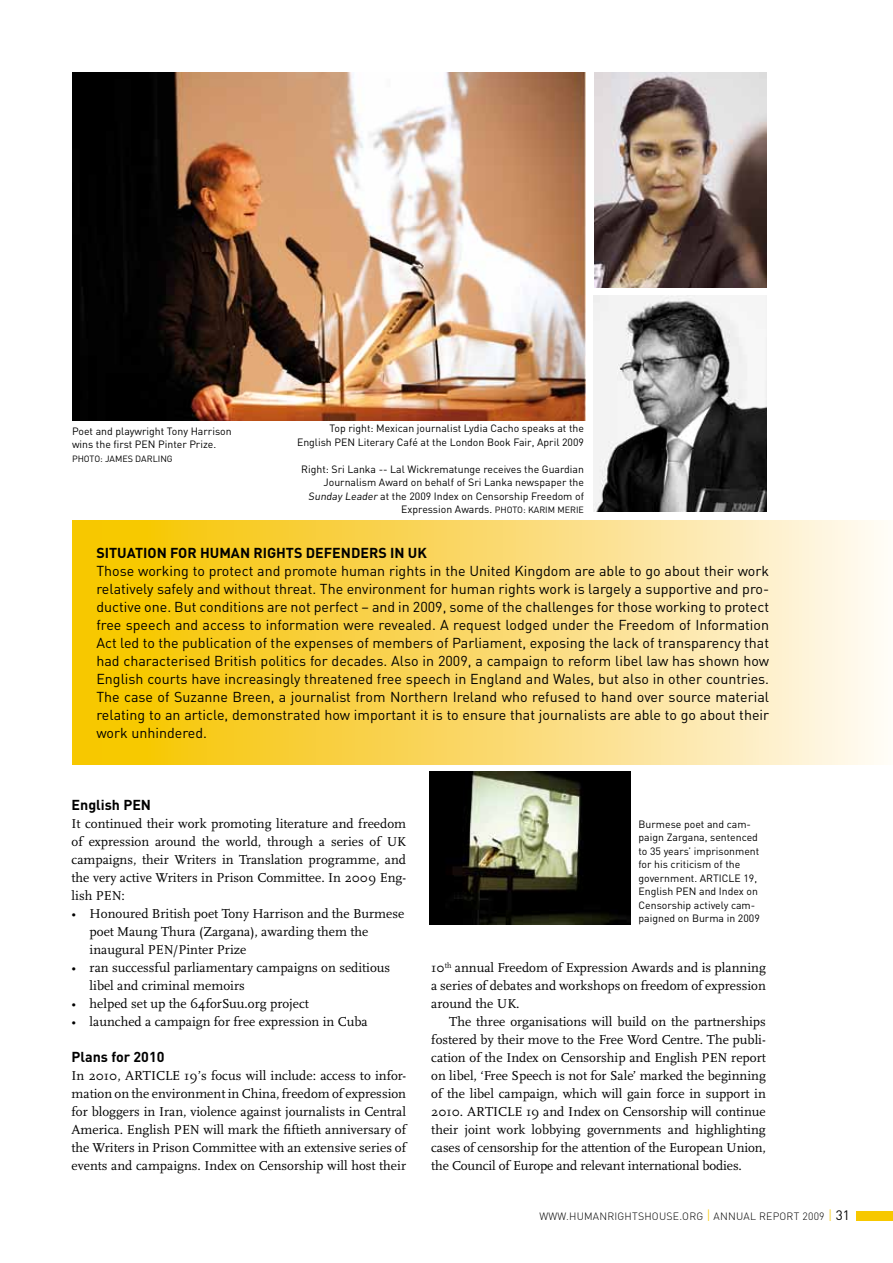
<style>
.page{position:relative;width:893px;height:1263px;background:#fff}
.page>*{position:absolute;margin:0;border:0;box-sizing:border-box;transform-origin:0 0}
.t1{font:14.25px/18px "DIN";color:#000;text-align:justify}
.t2{font:700 14.25px "DIN";letter-spacing:.02em;color:#000}
.t3{font:700 14.25px "DIN";color:#000}
.t4{font:13.5px/18px "Scala";color:#000;text-align:justify}
.t5{font:10.5px/13.5px "DIN";color:#000}
.t6{font:300 10.5px "DIN";letter-spacing:.02em;color:#000}
.t7{font:9px "DIN";letter-spacing:-.005em;color:#000}
.s1{font-size:9px}
.s2{font-size:13.5px;color:#f7c800}
.s3{font-weight:400;font-size:13.5px}
</style>
<div class="page">
<div style="left:857px;top:1210px;width:36px;height:10px;background:#f7c800"></div>
<div style="left:72px;top:520px;width:821px;height:244px;background:linear-gradient(to right,#f6c000,#fff7f1)"></div>
<img style="left:72px;top:72px;width:513px;height:349px">
<img style="left:430px;top:772px;width:200px;height:152px">
<img style="left:594px;top:72px;width:173px;height:216px">
<img style="left:593px;top:296px;width:174px;height:215px">
<p class="t5" style="left:72px;top:424px;width:161px">Poet and playwright Tony Harrison wins the first PEN Pinter Prize.</p>
<p class="t7" style="left:72px;top:453px;width:7px">photo</p>
<p class="t7" style="left:100px;top:453px;width:17px">: James</p>
<p class="t7" style="left:135px;top:453px;width:13px">Darling</p>
<p class="t5" style="left:297px;top:422px;width:288px;text-align:right">Top right: Mexican journalist Lydia Cacho speaks at the<br>English PEN Literary Café at the London Book Fair, April 2009</p>
<p class="t5" style="left:301px;top:462px;width:284px">Right: Sri Lanka -- Lal Wickrematunge receives the Guardian</p>
<p class="t5" style="left:323px;top:476px;width:262px">Journalism Award on behalf of Sri Lanka newspaper the</p>
<p class="t5" style="left:308px;top:489px;width:277px">Sunday Leader at the 2009 Index on Censorship Freedom of</p>
<p class="t5" style="left:401px;top:503px;width:100px">Expression Awards. <span class="s1">photo</span></p>
<p class="t7" style="left:523px;top:504px;width:17px">: Karim</p>
<p class="t7" style="left:557px;top:504px;width:13px">Merie</p>
<p class="t2" style="left:96px;top:544px;width:281px">SITUATIONFOR HUMAN RIGHTSDEFEN DERSINUK</p>
<p class="t1" style="left:96px;top:562px;width:674px">Those working to protect and promote human rights in the United Kingdom are able to go about their work relatively safely and without threat. The environment for human rights work is largely a supportive and pro&shy;ductive one. But conditions are not perfect – and in 2009, some of the challenges for those working to protect free speech and access to information were revealed. A request lodged under the Freedom of Information Act led to the publication of the expenses of members of Parliament, exposing the lack of transparency that had characterised British politics for decades. Also in 2009, a campaign to reform libel law has shown how English courts have increasingly threatened free speech in England and Wales, but also in other countries.<br>The case of Suzanne Breen, a journalist from Northern Ireland who refused to hand over source material relating to an article, demonstrated how important it is to ensure that journalists are able to go about their work unhindered.</p>
<p class="t3" style="left:72px;top:796px;width:81px">ENGLISH PEN</p>
<p class="t4" style="left:72px;top:815px;width:336px">It continued their work promoting literature and freedom of expression around the world, through a series of UK campaigns, their Writers in Translation programme, and the very active Writers in Prison Committee. In 2009 Eng&shy;lish PEN:</p>
<p class="t4" style="left:90px;top:905px;width:316px;text-align:left;text-indent:-18px">• Honoured British poet Tony Harrison and the Burmese poet Maung Thura (Zargana), awarding them the inaugural PEN/Pinter Prize</p>
<p class="t4" style="left:90px;top:959px;width:302px;text-indent:-18px">• ran successful parliamentary campaigns on seditious libel and criminal memoirs</p>
<p class="t4" style="left:72px;top:995px;width:239px">• helped set up the 64forSuu.org project</p>
<p class="t4" style="left:72px;top:1013px;width:298px">• launched a campaign for free expression in Cuba</p>
<p class="t3" style="left:72px;top:1048px;width:94px">PLANS FOR 2010</p>
<p class="t4" style="left:72px;top:1067px;width:336px">In 2010, ARTICLE 19’s focus will include: access to infor&shy;mation on the environment in China, freedom of expression for bloggers in Iran, violence against journalists in Central America. English PEN will mark the fiftieth anniversary of the Writers in Prison Committee with an extensive series of events and campaigns. Index on Censorship will host their</p>
<p class="t5" style="left:639px;top:817px;width:123px">Burmese poet and cam&shy;paign Zargana, sentenced to 35 years’ imprisonment for his criticism of the government. ARTICLE 19,<br>English PEN and Index on<br>Censorship actively cam&shy;paigned on Burma in 2009</p>
<p class="t4" style="left:431px;top:959px;width:336px">10<sup>th</sup> annual Freedom of Expression Awards and is planning a series of debates and workshops on freedom of expression around the UK.</p>
<p class="t4" style="left:431px;top:1013px;width:336px;text-indent:18px">The three organisations will build on the partnerships fostered by their move to the Free Word Centre. The publi&shy;cation of the Index on Censorship and English PEN report on libel, ‘Free Speech is not for Sale’ marked the beginning of the libel campaign, which will gain force in support in 2010. ARTICLE 19 and Index on Censorship will continue their joint work lobbying governments and highlighting cases of censorship for the attention of the European Union, the Council of Europe and relevant international bodies.</p>
<p class="t6" style="left:539px;top:1210px;width:312px">WWW.HUMANRIGHTSHOUSE.ORG <span class="s2">|</span> ANNUAL REPORT 2009 <span class="s2">|</span> <span class="s3">31</span></p>
</div>
